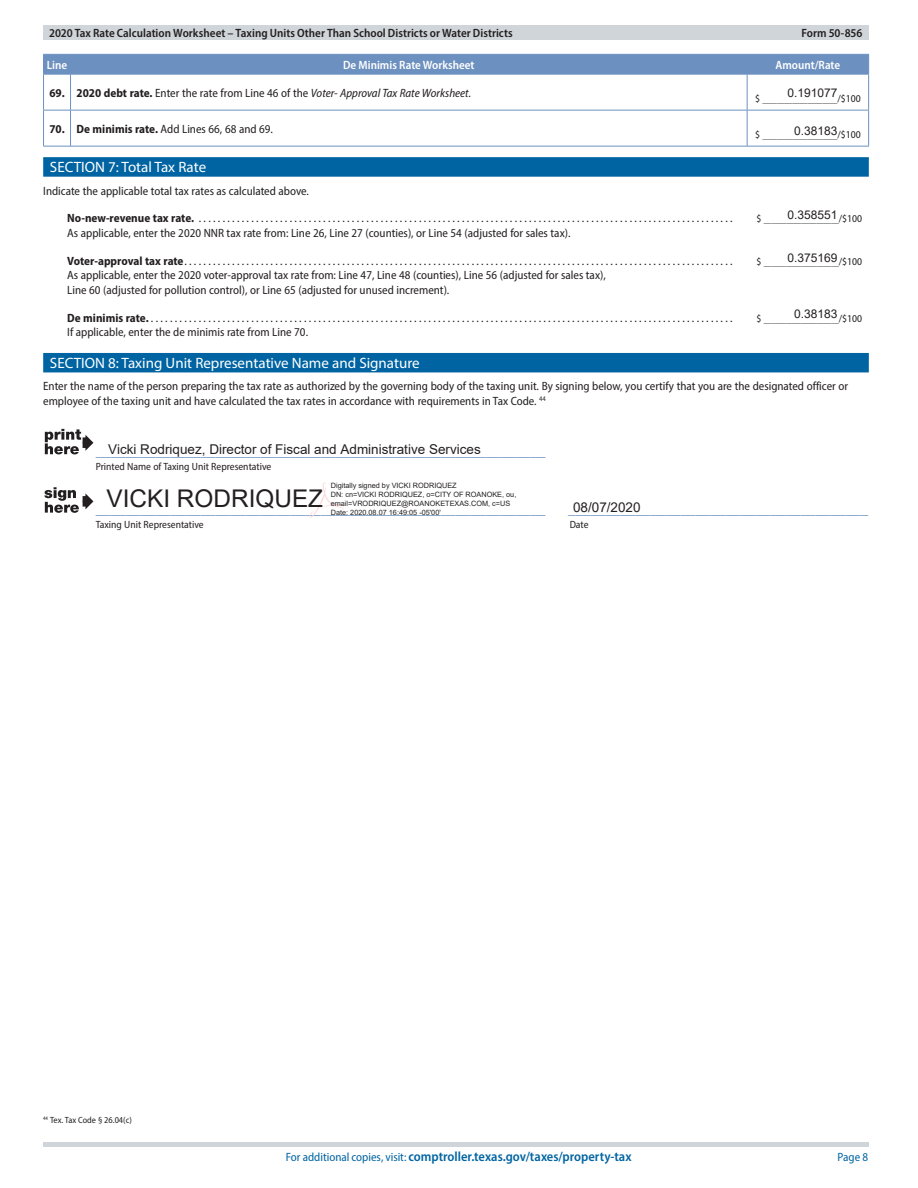
<style>
.page{position:relative;width:918px;height:1188px;background:#fff}
.page>*{position:absolute;margin:0;border:0;box-sizing:border-box;transform-origin:0 0}
.t1{font:24.45px "Arial";color:#231f20}
.t2{font:semi-condensed 15px "Myriad Pro";color:#6c90bf}
.t3{font:semi-condensed 15px "Myriad Pro";color:#808285}
.t4{font:15px "Myriad Pro";color:#fff}
.t5{font:600 semi-condensed 13.5px "Myriad Pro";color:#0064a2}
.t6{font:13.5px "Arial";color:#231f20}
.t7{font:semi-condensed 12px/14.4px "Myriad Pro";color:#231f20}
.t8{font:600 semi-condensed 12px "Myriad Pro";color:#231f20}
.t9{font:italic semi-condensed 12px "Myriad Pro";color:#231f20}
.t10{font:12px "Arial";color:#231f20}
.t11{font:600 semi-condensed 12px "Myriad Pro";color:#fff}
.t12{font:semi-condensed 12px "Myriad Pro";color:#0064a2}
.t13{font:semi-condensed 10.5px "Myriad Pro";color:#231f20}
.t14{font:semi-condensed 9px "Myriad Pro";color:#231f20}
.t15{font:7.35px/8.7px "Arial";color:#231f20}
.s1{font-weight:700;font-style:normal}
.s2{font-style:normal}
.s3{font-size:10.5px;color:#231f20}
.s4{font-weight:700}
.s5{font-weight:400;font-size:12px}
</style>
<div class="page">
<div style="left:43px;top:26px;width:826px;height:14px;background:#d0d5d9"></div>
<hr style="left:43px;top:1142px;width:826px;height:4px;background:#d0d5d9">
<div style="left:43px;top:157px;width:826px;height:20px;background:#0064a2"></div>
<div style="left:43px;top:353px;width:826px;height:19px;background:#0064a2"></div>
<hr style="left:43px;top:74px;width:1px;height:36px;background:#6c90bf">
<hr style="left:70px;top:74px;width:1px;height:36px;background:#6c90bf">
<hr style="left:747px;top:74px;width:1px;height:36px;background:#6c90bf">
<hr style="left:868px;top:74px;width:1px;height:36px;background:#6c90bf">
<svg style="left:44px;top:110px;width:26px;height:1px"></svg>
<hr style="left:43px;top:110px;width:1px;height:36px;background:#6c90bf">
<hr style="left:71px;top:110px;width:676px;height:1px;background:#6c90bf">
<hr style="left:70px;top:110px;width:1px;height:36px;background:#6c90bf">
<hr style="left:747px;top:110px;width:122px;height:1px;background:#6c90bf">
<hr style="left:747px;top:110px;width:1px;height:36px;background:#6c90bf">
<hr style="left:868px;top:110px;width:1px;height:36px;background:#6c90bf">
<hr style="left:43px;top:146px;width:826px;height:1px;background:#6c90bf">
<div style="left:43px;top:54px;width:826px;height:20px;background:#6c90bf"></div>
<hr style="left:43px;top:74px;width:826px;height:1px;background:#6c90bf">
<svg style="left:45px;top:429px;width:48px;height:25px"></svg>
<svg style="left:83px;top:496px;width:2px;height:11px"></svg>
<svg style="left:85px;top:493px;width:8px;height:16px"></svg>
<svg style="left:44px;top:487px;width:35px;height:26px"></svg>
<svg style="left:309px;top:482px;width:35px;height:35px"></svg>
<p class="t8" style="left:49px;top:28px;width:465px">2020 Tax Rate Calculation Worksheet – Taxing Units Other Than School Districts or Water Districts</p>
<p class="t8" style="left:801px;top:28px;width:63px">Form 50-856</p>
<p class="t11" style="left:47px;top:60px;width:22px">Line</p>
<p class="t11" style="left:343px;top:60px;width:133px">De Minimis Rate Worksheet</p>
<p class="t11" style="left:775px;top:60px;width:66px">Amount/Rate</p>
<p class="t9" style="left:49px;top:88px;width:423px"><span class="s1">69. 2020 debt rate.</span> <span class="s2">Enter the rate from Line 46 of the</span> Voter- Approval Tax Rate Worksheet.</p>
<p class="t10" style="left:787px;top:87px;width:52px">0.191077</p>
<p class="t10" style="left:794px;top:124px;width:45px">0.38183</p>
<p class="t3" style="left:755px;top:91px;width:107px"><span class="s3">$</span> __________<span class="s3">/$100</span></p>
<p class="t7" style="left:49px;top:122px;width:225px"><span class="s4">70. De minimis rate.</span> Add Lines 66, 68 and 69.</p>
<p class="t3" style="left:755px;top:127px;width:107px"><span class="s3">$</span> __________<span class="s3">/$100</span></p>
<p class="t4" style="left:50px;top:161px;width:158px">SECTION 7: Total Tax Rate</p>
<p class="t7" style="left:43px;top:184px;width:267px">Indicate the applicable total tax rates as calculated above.</p>
<p class="t7" style="left:67px;top:212px;width:667px"><span class="s4">No-new-revenue tax rate.</span> ................................................................................................................</p>
<p class="t3" style="left:757px;top:212px;width:107px"><span class="s3">$</span> __________<span class="s3">/$100</span></p>
<p class="t7" style="left:67px;top:227px;width:505px">As applicable, enter the 2020 NNR tax rate from: Line 26, Line 27 (counties), or Line 54 (adjusted for sales tax).</p>
<p class="t7" style="left:67px;top:254px;width:667px"><span class="s4">Voter-approval tax rate</span>...................................................................................................................</p>
<p class="t3" style="left:757px;top:254px;width:107px"><span class="s3">$</span> __________<span class="s3">/$100</span></p>
<p class="t7" style="left:67px;top:269px;width:540px">As applicable, enter the 2020 voter-approval tax rate from: Line 47, Line 48 (counties), Line 56 (adjusted for sales tax),<br>Line 60 (adjusted for pollution control), or Line 65 (adjusted for unused increment).</p>
<p class="t7" style="left:67px;top:311px;width:667px"><span class="s4">De minimis rate.</span>..........................................................................................................................</p>
<p class="t3" style="left:757px;top:311px;width:107px"><span class="s3">$</span> __________<span class="s3">/$100</span></p>
<p class="t7" style="left:67px;top:326px;width:242px">If applicable, enter the de minimis rate from Line 70.</p>
<p class="t4" style="left:50px;top:357px;width:371px">SECTION 8: Taxing Unit Representative Name and Signature</p>
<p class="t7" style="left:43px;top:380px;width:806px">Enter the name of the person preparing the tax rate as authorized by the governing body of the taxing unit. By signing below, you certify that you are the designated officer or employee of the taxing unit and have calculated the tax rates in accordance with requirements in Tax Code. <sup>44</sup></p>
<p class="t10" style="left:787px;top:208px;width:52px">0.358551</p>
<p class="t10" style="left:787px;top:251px;width:52px">0.375169</p>
<p class="t10" style="left:794px;top:307px;width:45px">0.38183</p>
<p class="t6" style="left:108px;top:442px;width:374px">Vicki Rodriquez, Director of Fiscal and Administrative Services</p>
<h1 class="t1" style="left:106px;top:484px;width:218px">VICKI RODRIQUEZ</h1>
<p class="t15" style="left:331px;top:482px;width:187px">Digitally signed by VICKI RODRIQUEZ<br>DN: cn=VICKI RODRIQUEZ, o=CITY OF ROANOKE, ou, email=VRODRIQUEZ@ROANOKETEXAS.COM, c=US Date: 2020.08.07 16:49:05 -05'00'</p>
<p class="t2" style="left:96px;top:445px;width:451px">____________________________________________________________</p>
<p class="t13" style="left:96px;top:462px;width:177px">Printed Name of Taxing Unit Representative</p>
<p class="t6" style="left:573px;top:500px;width:69px">08/07/2020</p>
<p class="t2" style="left:96px;top:503px;width:451px">____________________________________________________________</p>
<p class="t2" style="left:568px;top:503px;width:301px">________________________________________</p>
<p class="t13" style="left:96px;top:520px;width:110px">Taxing Unit Representative</p>
<p class="t13" style="left:570px;top:520px;width:20px">Date</p>
<p class="t14" style="left:43px;top:1117px;width:90px"><sup>44</sup> Tex. Tax Code § 26.04(c)</p>
<p class="t5" style="left:286px;top:1151px;width:347px"><span class="s5">For additional copies, visit:</span> comptroller.texas.gov/taxes/property-tax</p>
<p class="t12" style="left:837px;top:1152px;width:32px">Page 8</p>
</div>
